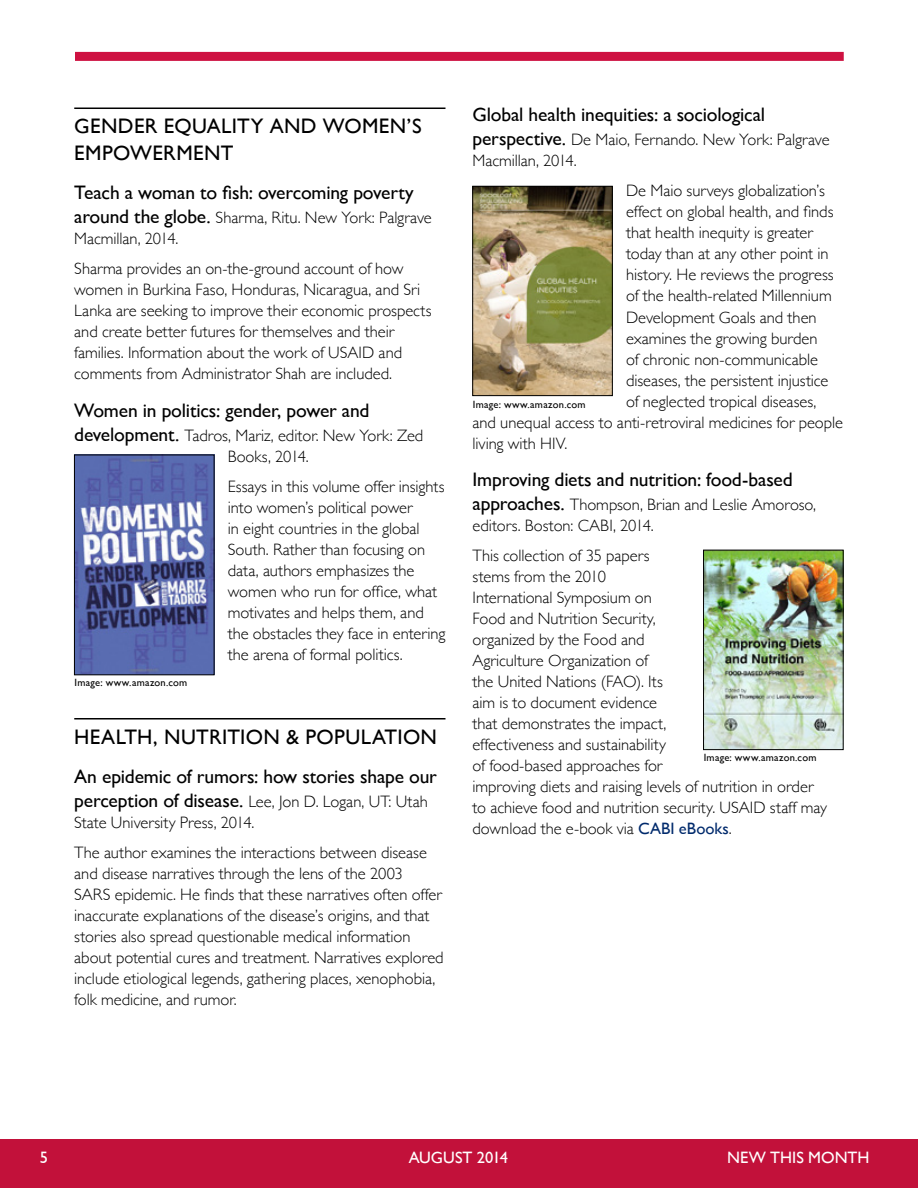
<style>
.page{position:relative;width:918px;height:1188px;background:#fff}
.page>*{position:absolute;margin:0;border:0;box-sizing:border-box;transform-origin:0 0}
.t1{font:21px/27px "Gill Sans";letter-spacing:.015em;color:#000}
.t2{font:19.5px "Gill Sans";letter-spacing:-.01em;color:#000}
.t3{font:300 16.5px/21px "Gill Sans";letter-spacing:-.005em;color:#000}
.t4{font:16.5px "Gill Sans";color:#fff}
.t5{font:10.5px "Gill Sans";letter-spacing:.025em;color:#000}
.s1{font-weight:400;font-size:19.5px}
.s2{font-weight:400;color:#002a6c}
</style>
<div class="page">
<div style="left:0;top:1139px;width:918px;height:49px;background:#c2113a"></div>
<div style="left:75px;top:52px;width:769px;height:9px;background:#ce1141"></div>
<hr style="left:74px;top:108px;width:372px;height:1px;background:#000">
<hr style="left:74px;top:718px;width:372px;height:2px;background:#000">
<img style="left:76px;top:457px;width:136px;height:216px">
<div style="left:74px;top:455px;width:140px;height:220px;border:1px solid #000"></div>
<img style="left:474px;top:188px;width:137px;height:206px">
<div style="left:472px;top:186px;width:141px;height:210px;border:1px solid #000"></div>
<img style="left:705px;top:552px;width:136px;height:196px">
<div style="left:703px;top:550px;width:140px;height:200px;border:1px solid #000"></div>
<p class="t1" style="left:74px;top:112px;width:349px">GENDER EQUALITY AND WOMEN’S<br>EMPOWERMENT</p>
<p class="t2" style="left:74px;top:181px;width:341px">Teach a woman to fish: overcoming poverty</p>
<p class="t3" style="left:74px;top:206px;width:359px"><span class="s1">around the globe.</span> Sharma, Ritu. New York: Palgrave<br>Macmillan, 2014.</p>
<p class="t3" style="left:74px;top:257px;width:359px">Sharma provides an on-the-ground account of how women in Burkina Faso, Honduras, Nicaragua, and Sri Lanka are seeking to improve their economic prospects and create better futures for themselves and their families. Information about the work of USAID and comments from Administrator Shah are included.</p>
<p class="t2" style="left:74px;top:398px;width:297px">Women in politics: gender, power and</p>
<p class="t3" style="left:228px;top:424px;width:197px;text-indent:-154px"><span class="s1">development.</span> Tadros, Mariz, editor. New York: Zed<br>Books, 2014.</p>
<p class="t3" style="left:228px;top:475px;width:219px">Essays in this volume offer insights into women’s political power<br>in eight countries in the global<br>South. Rather than focusing on data, authors emphasizes the women who run for office, what motivates and helps them, and the obstacles they face in entering the arena of formal politics.</p>
<p class="t5" style="left:75px;top:676px;width:114px">Image: www.amazon.com</p>
<p class="t1" style="left:74px;top:723px;width:364px">HEALTH, NUTRITION &amp; POPULATION</p>
<p class="t2" style="left:74px;top:764px;width:364px">An epidemic of rumors: how stories shape our</p>
<p class="t3" style="left:74px;top:790px;width:355px"><span class="s1">perception of disease.</span> Lee, Jon D. Logan, UT: Utah<br>State University Press, 2014.</p>
<p class="t3" style="left:74px;top:841px;width:371px">The author examines the interactions between disease and disease narratives through the lens of the 2003<br>SARS epidemic. He finds that these narratives often offer inaccurate explanations of the disease’s origins, and that stories also spread questionable medical information about potential cures and treatment. Narratives explored include etiological legends, gathering places, xenophobia, folk medicine, and rumor.</p>
<p class="t2" style="left:472px;top:103px;width:294px">Global health inequities: a sociological</p>
<p class="t3" style="left:472px;top:129px;width:359px"><span class="s1">perspective.</span> De Maio, Fernando. New York: Palgrave<br>Macmillan, 2014.</p>
<p class="t3" style="left:626px;top:180px;width:200px">De Maio surveys globalization’s</p>
<p class="t3" style="left:626px;top:201px;width:209px">effect on global health, and finds</p>
<p class="t3" style="left:626px;top:222px;width:188px">that health inequity is greater</p>
<p class="t3" style="left:626px;top:243px;width:204px">today than at any other point in</p>
<p class="t3" style="left:626px;top:264px;width:209px">history. He reviews the progress</p>
<p class="t3" style="left:626px;top:285px;width:207px">of the health-related Millennium</p>
<p class="t3" style="left:626px;top:306px;width:192px">Development Goals and then</p>
<p class="t3" style="left:626px;top:327px;width:193px">examines the growing burden</p>
<p class="t3" style="left:626px;top:348px;width:194px">of chronic non-communicable</p>
<p class="t3" style="left:626px;top:369px;width:204px">diseases, the persistent injustice</p>
<p class="t3" style="left:626px;top:390px;width:192px">of neglected tropical diseases,</p>
<p class="t3" style="left:473px;top:411px;width:372px">and unequal access to anti-retroviral medicines for people</p>
<p class="t3" style="left:473px;top:432px;width:96px">living with HIV.</p>
<p class="t2" style="left:472px;top:468px;width:322px">Improving diets and nutrition: food-based</p>
<p class="t3" style="left:472px;top:493px;width:345px"><span class="s1">approaches.</span> Thompson, Brian and Leslie Amoroso, editors. Boston: CABI, 2014.</p>
<p class="t3" style="left:473px;top:544px;width:356px">This collection of 35 papers<br>stems from the 2010<br>International Symposium on<br>Food and Nutrition Security,<br>organized by the Food and<br>Agriculture Organization of<br>the United Nations (FAO). Its<br>aim is to document evidence<br>that demonstrates the impact,<br>effectiveness and sustainability<br>of food-based approaches for<br>improving diets and raising levels of nutrition in order to achieve food and nutrition security. USAID staff may download the e-book via <span class="s2">CABI eBooks</span>.</p>
<p class="t5" style="left:473px;top:398px;width:114px">Image: www.amazon.com</p>
<p class="t5" style="left:704px;top:752px;width:114px">Image: www.amazon.com</p>
<p class="t4" style="left:40px;top:1148px;width:10px">5</p>
<p class="t4" style="left:409px;top:1148px;width:101px">AUGUST 2014</p>
<p class="t4" style="left:727px;top:1148px;width:144px">NEW THIS MONTH</p>
</div>
